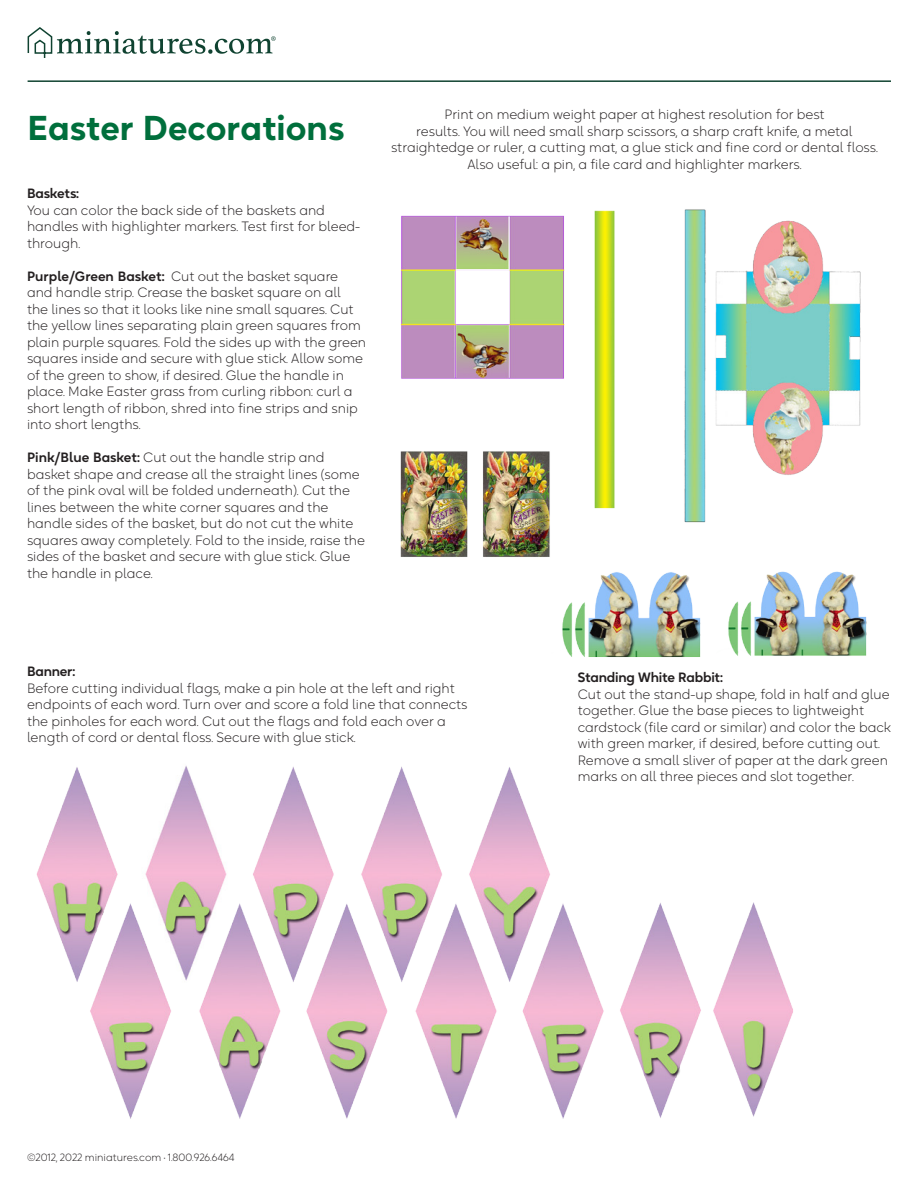
<style>
.page{position:relative;width:918px;height:1188px;background:#fff}
.page>*{position:absolute;margin:0;border:0;box-sizing:border-box;transform-origin:0 0}
.t1{font:700 34.5px "Okta Neue";color:#006f3c}
.Body{font:300 13.5px/16.5px "Okta Neue";color:#231f20}
.Body_Copy{font:600 13.5px "Okta Neue";letter-spacing:-.015em;color:#231f20}
.Copyright{font:300 10.5px "Okta Neue";color:#231f20}
.s1{font-weight:600}
</style>
<div class="page">
<svg style="left:28px;top:27px;width:248px;height:31px"></svg>
<hr style="left:28px;top:80px;width:863px;height:2px;background:#104331">
<img style="left:36px;top:766px;width:757px;height:353px">
<img style="left:728px;top:571px;width:139px;height:85px">
<img style="left:562px;top:572px;width:139px;height:85px">
<img style="left:684px;top:209px;width:177px;height:314px">
<img style="left:594px;top:210px;width:21px;height:299px">
<img style="left:400px;top:451px;width:150px;height:106px">
<img style="left:400px;top:215px;width:165px;height:164px">
<p class="t1" style="left:28px;top:101px;width:318px">Easter Decorations</p>
<p class="Body_Copy" style="left:27px;top:183px;width:54px">Baskets:</p>
<p class="Body" style="left:27px;top:201px;width:335px">You can color the back side of the baskets and handles with highlighter markers. Test first for bleed&shy;through.</p>
<p class="Body" style="left:27px;top:267px;width:341px"><span class="s1">Purple/Green Basket:</span> Cut out the basket square and handle strip. Crease the basket square on all<br>the lines so that it looks like nine small squares. Cut the yellow lines separating plain green squares from plain purple squares. Fold the sides up with the green squares inside and secure with glue stick. Allow some of the green to show, if desired. Glue the handle in place. Make Easter grass from curling ribbon: curl a short length of ribbon, shred into fine strips and snip into short lengths.</p>
<p class="Body" style="left:27px;top:448px;width:339px"><span class="s1">Pink/Blue Basket:</span> Cut out the handle strip and basket shape and crease all the straight lines (some of the pink oval will be folded underneath). Cut the lines between the white corner squares and the handle sides of the basket, but do not cut the white squares away completely. Fold to the inside, raise the sides of the basket and secure with glue stick. Glue the handle in place.</p>
<p class="Body" style="left:391px;top:106px;width:488px;text-align:center">Print on medium weight paper at highest resolution for best<br>results. You will need small sharp scissors, a sharp craft knife, a metal straightedge or ruler, a cutting mat, a glue stick and fine cord or dental floss.<br>Also useful: a pin, a file card and highlighter markers.</p>
<p class="Body_Copy" style="left:27px;top:661px;width:50px">Banner:</p>
<p class="Body" style="left:27px;top:679px;width:442px">Before cutting individual flags, make a pin hole at the left and right endpoints of each word. Turn over and score a fold line that connects the pinholes for each word. Cut out the flags and fold each over a length of cord or dental floss. Secure with glue stick.</p>
<p class="Body_Copy" style="left:578px;top:667px;width:147px">Standing White Rabbit:</p>
<p class="Body" style="left:578px;top:685px;width:315px">Cut out the stand-up shape, fold in half and glue together. Glue the base pieces to lightweight cardstock (file card or similar) and color the back with green marker, if desired, before cutting out.<br>Remove a small sliver of paper at the dark green marks on all three pieces and slot together.</p>
<p class="Copyright" style="left:27px;top:1150px;width:209px">©2012, 2022 miniatures.com • 1.800.926.6464</p>
</div>
